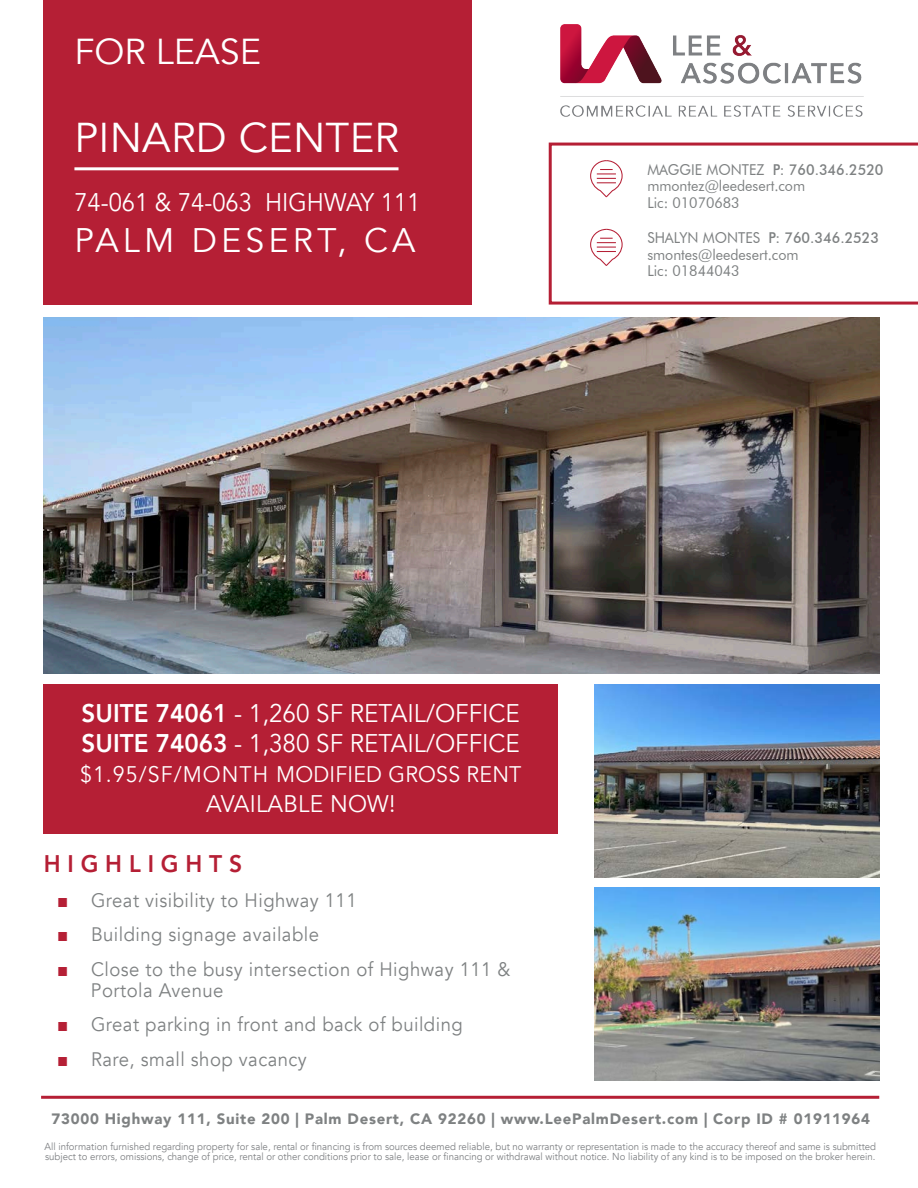
<style>
.page{position:relative;width:918px;height:1188px;background:#fff}
.page>*{position:absolute;margin:0;border:0;box-sizing:border-box;transform-origin:0 0}
.t1{font:41.55px "Avenir";letter-spacing:.005em;color:#fff}
.t2{font:36px "Avenir";color:#fff}
.t3{font:34.05px "Avenir";letter-spacing:.12em;color:#fff}
.t4{font:25.5px/30px "Avenir";color:#fff;scale:.95 1}
.t5{font:25.5px "Avenir";color:#fff;scale:.93 1}
.t6{font:24px "Avenir";letter-spacing:.01em;color:#fff;scale:.95 1}
.t7{font:800 24px "Avenir";letter-spacing:.3em;color:#b51f35;scale:.95 1}
.t8{font:22.5px "Avenir";letter-spacing:.01em;color:#fff;scale:.95 1}
.t9{font:19.5px/21px "Avenir";letter-spacing:.025em;color:#7e8182;scale:.95 1}
.t10{font:15px/16.5px "Futura BT";color:#7e8182;scale:.95 1}
.t11{font:900 15px "Avenir";letter-spacing:.05em;color:#7e8182}
.t12{font:10.2px/10.5px "Avenir";color:#7e8083;scale:.95 1}
.s1{font-weight:500}
.s2{font-weight:800}
.s3{font-family:"Arial";color:#b51f35}
</style>
<div class="page">
<div style="left:44px;top:0;width:428px;height:305px;background:#b51f35"></div>
<img style="left:561px;top:24px;width:303px;height:93px">
<svg style="left:549px;top:143px;width:369px;height:162px"></svg>
<svg style="left:590px;top:160px;width:33px;height:38px"></svg>
<svg style="left:590px;top:228px;width:33px;height:39px"></svg>
<hr style="left:41px;top:1096px;width:838px;height:3px;background:#b51f35">
<hr style="left:74px;top:167px;width:325px;height:3px;background:#fff">
<img style="left:44px;top:317px;width:835px;height:357px">
<div style="left:44px;top:685px;width:514px;height:149px;background:#b51f35"></div>
<img style="left:594px;top:685px;width:285px;height:193px">
<img style="left:594px;top:888px;width:285px;height:193px">
<h2 class="t2" style="left:74px;top:30px;width:188px">FOR LEASE</h2>
<p class="t1" style="left:74px;top:113px;width:326px">PINARD CENTER</p>
<p class="t5" style="left:74px;top:187px;width:373px">74-061 &amp; 74-063 HIGHWAY 111</p>
<p class="t3" style="left:74px;top:220px;width:343px">PALM DESERT, CA</p>
<h3 class="t10" style="left:647px;top:161px;width:250px">MAGGIE MONTEZ <span class="s1">P: 760.346.2520 </span>mmontez@leedesert.com<br>Lic: 01070683</h3>
<h3 class="t10" style="left:647px;top:230px;width:245px">SHALYN MONTES <span class="s1">P: 760.346.2523 </span>smontes@leedesert.com<br>Lic: 01844043</h3>
<p class="t4" style="left:82px;top:699px;width:463px"><span class="s2">SUITE 74061</span> - 1,260 SF RETAIL/OFFICE<br><span class="s2">SUITE 74063</span> - 1,380 SF RETAIL/OFFICE</p>
<p class="t8" style="left:80px;top:761px;width:466px">$1.95/SF/MONTH MODIFIED GROSS RENT</p>
<p class="t6" style="left:206px;top:790px;width:201px">AVAILABLE NOW!</p>
<p class="t7" style="left:44px;top:845px;width:210px">HIGHLIGHTS</p>
<p class="t9" style="left:57px;top:890px;width:317px"><span class="s3">■</span> Great visibility to Highway 111</p>
<p class="t9" style="left:57px;top:924px;width:277px"><span class="s3">■</span> Building signage available</p>
<p class="t9" style="left:91px;top:959px;width:443px;text-indent:-34px"><span class="s3">■</span> Close to the busy intersection of Highway 111 &amp;<br>Portola Avenue</p>
<p class="t9" style="left:57px;top:1014px;width:428px"><span class="s3">■</span> Great parking in front and back of building</p>
<p class="t9" style="left:57px;top:1049px;width:264px"><span class="s3">■</span> Rare, small shop vacancy</p>
<h3 class="t11" style="left:52px;top:1106px;width:820px">73000 Highway 111, Suite 200 | Palm Desert, CA 92260 | www.LeePalmDesert.com | Corp ID # 01911964</h3>
<p class="t12" style="left:45px;top:1141px;width:877px">All information furnished regarding property for sale, rental or financing is from sources deemed reliable, but no warranty or representation is made to the accuracy thereof and same is submitted subject to errors, omissions, change of price, rental or other conditions prior to sale, lease or financing or withdrawal without notice. No liability of any kind is to be imposed on the broker herein.</p>
</div>
